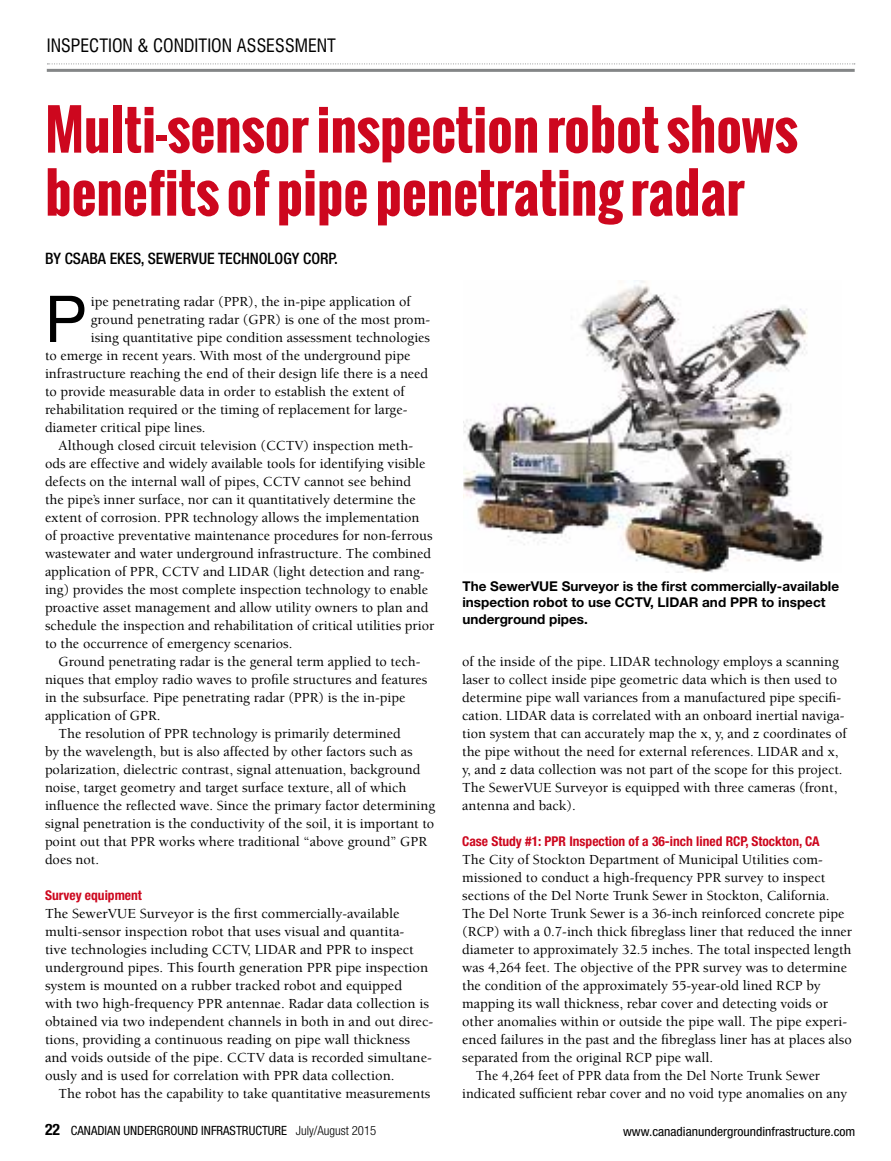
<style>
.page{position:relative;width:891px;height:1161px;background:#fff}
.page>*{position:absolute;margin:0;border:0;box-sizing:border-box;transform-origin:0 0}
.t1{font:64.65px "Helvetica Neue";color:#000}
.t2{font:700 54px/63px "Oswald";color:#cd071e}
.t3{font:condensed 18px "Swiss 721 BT";color:#000}
.t4{font:500 condensed 15.75px "Helvetica Neue";color:#000}
.t5{font:500 14.25px/18px "Berkeley";color:#000}
.t6{font:700 13.5px/16.5px "Helvetica Neue";color:#000}
.t7{font:700 condensed 13.5px "Helvetica Neue";color:#cd071e}
.t8{font:condensed 12.75px "Helvetica Neue";color:#000}
.t9{font:condensed 12.75px "Helvetica Neue";color:#000;scale:1.07 1}
.s1{font-weight:700;font-size:15.75px}
.s2{font-weight:300}
</style>
<div class="page">
<hr style="left:47px;top:69px;width:808px;height:3px;background:#848687">
<svg style="left:47px;top:64px;width:808px;height:1px"></svg>
<img style="left:463px;top:281px;width:361px;height:292px">
<p class="t3" style="left:47px;top:35px;width:291px">INSPECTION &amp; CONDITION ASSESSMENT</p>
<h2 class="t2" style="left:45px;top:98px;width:754px">Multi-sensor inspection robot shows benefits of pipe penetrating radar</h2>
<p class="t4" style="left:45px;top:250px;width:294px">BY CSABA EKES, SEWERVUE TECHNOLOGY CORP.</p>
<h1 class="t1" style="left:45px;top:280px;width:43px">P</h1>
<p class="t5" style="left:91px;top:293px;width:322px">ipe penetrating radar (PPR), the in-pipe application of</p>
<p class="t5" style="left:91px;top:311px;width:341px">ground penetrating radar (GPR) is one of the most prom-</p>
<p class="t5" style="left:91px;top:329px;width:341px">ising quantitative pipe condition assessment technologies</p>
<p class="t5" style="left:45px;top:347px;width:367px">to emerge in recent years. With most of the underground pipe</p>
<p class="t5" style="left:45px;top:365px;width:385px">infrastructure reaching the end of their design life there is a need</p>
<p class="t5" style="left:45px;top:383px;width:361px">to provide measurable data in order to establish the extent of</p>
<p class="t5" style="left:45px;top:401px;width:364px">rehabilitation required or the timing of replacement for large-</p>
<p class="t5" style="left:45px;top:419px;width:162px">diameter critical pipe lines.</p>
<p class="t5" style="left:58px;top:437px;width:356px">Although closed circuit television (CCTV) inspection meth-</p>
<p class="t5" style="left:45px;top:455px;width:382px">ods are effective and widely available tools for identifying visible</p>
<p class="t5" style="left:45px;top:473px;width:368px">defects on the internal wall of pipes, CCTV cannot see behind</p>
<p class="t5" style="left:45px;top:491px;width:372px">the pipe’s inner surface, nor can it quantitatively determine the</p>
<p class="t5" style="left:45px;top:509px;width:376px">extent of corrosion. PPR technology allows the implementation</p>
<p class="t5" style="left:45px;top:527px;width:389px">of proactive preventative maintenance procedures for non-ferrous</p>
<p class="t5" style="left:45px;top:545px;width:388px">wastewater and water underground infrastructure. The combined</p>
<p class="t5" style="left:45px;top:563px;width:381px">application of PPR, CCTV and LIDAR (light detection and rang-</p>
<p class="t5" style="left:45px;top:581px;width:385px">ing) provides the most complete inspection technology to enable</p>
<p class="t5" style="left:45px;top:599px;width:385px">proactive asset management and allow utility owners to plan and</p>
<p class="t5" style="left:45px;top:617px;width:391px">schedule the inspection and rehabilitation of critical utilities prior</p>
<p class="t5" style="left:45px;top:635px;width:249px">to the occurrence of emergency scenarios.</p>
<p class="t5" style="left:58px;top:653px;width:363px">Ground penetrating radar is the general term applied to tech-</p>
<p class="t5" style="left:45px;top:671px;width:384px">niques that employ radio waves to profile structures and features</p>
<p class="t5" style="left:45px;top:689px;width:362px">in the subsurface. Pipe penetrating radar (PPR) is the in-pipe</p>
<p class="t5" style="left:45px;top:707px;width:117px">application of GPR.</p>
<p class="t5" style="left:58px;top:725px;width:344px">The resolution of PPR technology is primarily determined</p>
<p class="t5" style="left:45px;top:743px;width:369px">by the wavelength, but is also affected by other factors such as</p>
<p class="t5" style="left:45px;top:761px;width:377px">polarization, dielectric contrast, signal attenuation, background</p>
<p class="t5" style="left:45px;top:779px;width:363px">noise, target geometry and target surface texture, all of which</p>
<p class="t5" style="left:45px;top:797px;width:392px">influence the reflected wave. Since the primary factor determining</p>
<p class="t5" style="left:45px;top:815px;width:391px">signal penetration is the conductivity of the soil, it is important to</p>
<p class="t5" style="left:45px;top:833px;width:384px">point out that PPR works where traditional “above ground” GPR</p>
<p class="t5" style="left:45px;top:851px;width:56px">does not.</p>
<p class="t7" style="left:45px;top:887px;width:98px">Survey equipment</p>
<p class="t5" style="left:45px;top:905px;width:390px">The SewerVUE Surveyor is the first commercially-available multi-sensor inspection robot that uses visual and quantita-<br>tive technologies including CCTV, LIDAR and PPR to inspect underground pipes. This fourth generation PPR pipe inspection system is mounted on a rubber tracked robot and equipped<br>with two high-frequency PPR antennae. Radar data collection is obtained via two independent channels in both in and out direc&shy;tions, providing a continuous reading on pipe wall thickness and voids outside of the pipe. CCTV data is recorded simultane&shy;ously and is used for correlation with PPR data collection.</p>
<p class="t5" style="left:58px;top:1085px;width:374px">The robot has the capability to take quantitative measurements</p>
<p class="t6" style="left:462px;top:577px;width:378px">The SewerVUE Surveyor is the first commercially-available inspection robot to use CCTV, LIDAR and PPR to inspect underground pipes.</p>
<p class="t5" style="left:462px;top:653px;width:386px">of the inside of the pipe. LIDAR technology employs a scanning laser to collect inside pipe geometric data which is then used to determine pipe wall variances from a manufactured pipe specifi&shy;cation. LIDAR data is correlated with an onboard inertial naviga&shy;tion system that can accurately map the x, y, and z coordinates of the pipe without the need for external references. LIDAR and x, y, and z data collection was not part of the scope for this project.<br>The SewerVUE Surveyor is equipped with three cameras (front, antenna and back).</p>
<p class="t7" style="left:462px;top:833px;width:359px">Case Study #1: PPR Inspection of a 36-inch lined RCP, Stockton, CA</p>
<p class="t5" style="left:462px;top:851px;width:362px">The City of Stockton Department of Municipal Utilities com-</p>
<p class="t5" style="left:462px;top:869px;width:364px">missioned to conduct a high-frequency PPR survey to inspect</p>
<p class="t5" style="left:462px;top:887px;width:369px">sections of the Del Norte Trunk Sewer in Stockton, California.</p>
<p class="t5" style="left:462px;top:905px;width:384px">The Del Norte Trunk Sewer is a 36-inch reinforced concrete pipe</p>
<p class="t5" style="left:462px;top:923px;width:391px">(RCP) with a 0.7-inch thick fibreglass liner that reduced the inner</p>
<p class="t5" style="left:462px;top:941px;width:391px">diameter to approximately 32.5 inches. The total inspected length</p>
<p class="t5" style="left:462px;top:959px;width:386px">was 4,264 feet. The objective of the PPR survey was to determine</p>
<p class="t5" style="left:462px;top:977px;width:360px">the condition of the approximately 55-year-old lined RCP by</p>
<p class="t5" style="left:462px;top:995px;width:367px">mapping its wall thickness, rebar cover and detecting voids or</p>
<p class="t5" style="left:462px;top:1013px;width:386px">other anomalies within or outside the pipe wall. The pipe experi-</p>
<p class="t5" style="left:462px;top:1031px;width:391px">enced failures in the past and the fibreglass liner has at places also</p>
<p class="t5" style="left:462px;top:1049px;width:252px">separated from the original RCP pipe wall.</p>
<p class="t5" style="left:476px;top:1067px;width:346px">The 4,264 feet of PPR data from the Del Norte Trunk Sewer</p>
<p class="t5" style="left:462px;top:1085px;width:387px">indicated sufficient rebar cover and no void type anomalies on any</p>
<p class="t8" style="left:45px;top:1123px;width:333px"><span class="s1">22</span> CANADIAN UNDERGROUND INFRASTRUCTURE <span class="s2">July/August 2015</span></p>
<p class="t9" style="left:623px;top:1124px;width:219px">www.canadianundergroundinfrastructure.com</p>
</div>
